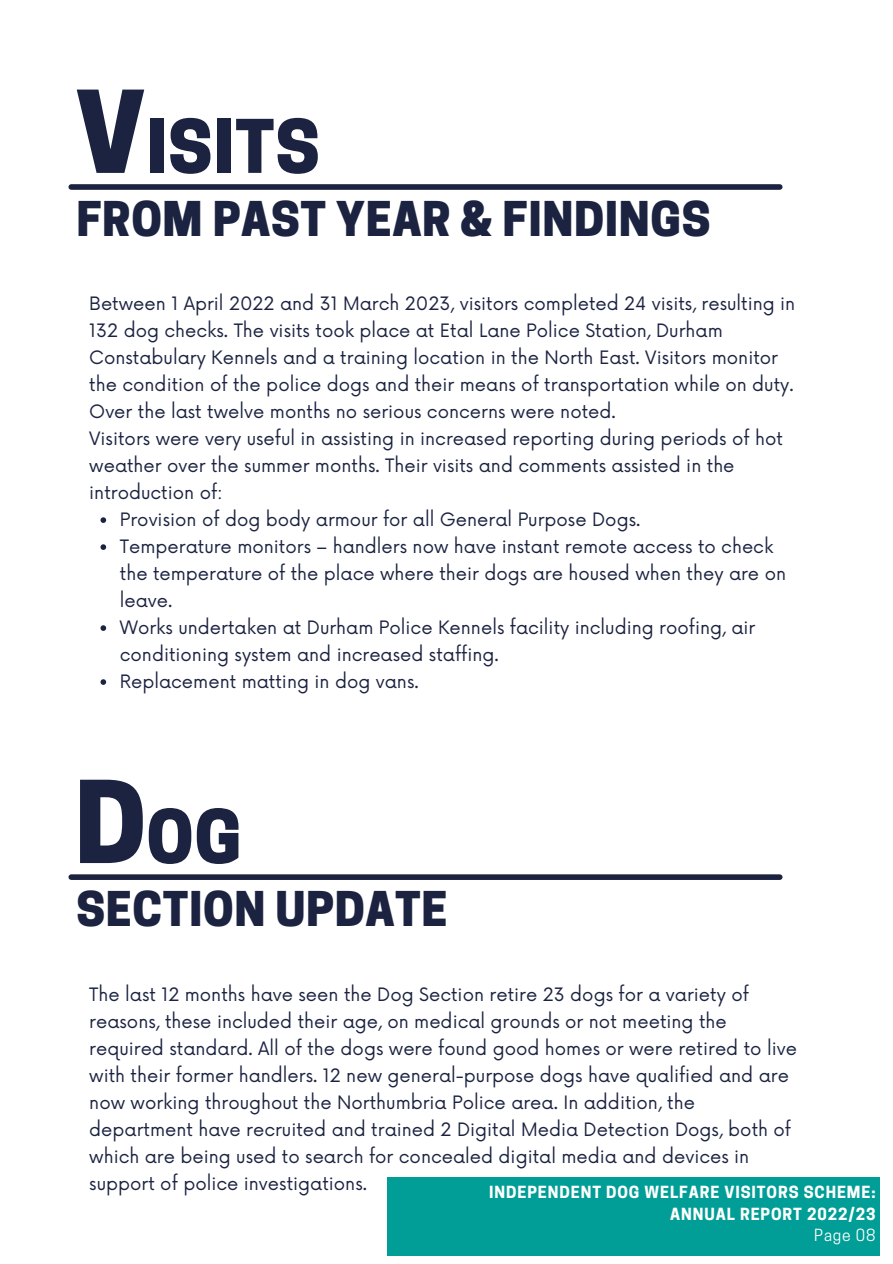
<style>
.page{position:relative;width:893px;height:1264px;background:#fff}
.page>*{position:absolute;margin:0;border:0;box-sizing:border-box;transform-origin:0 0}
.t1{font:800 106.8px "Cooper Hewitt";color:#1b2341}
.t2{font:800 69.3px "Cooper Hewitt";letter-spacing:.015em;color:#1b2341}
.t3{font:800 45px "Cooper Hewitt";letter-spacing:.015em;color:#1b2341}
.t4{font:18px/27px "Now";color:#1b2341}
.t5{font:700 15.75px "Cooper Hewitt";letter-spacing:.06em;color:#fff}
.t6{font:15.75px "Cooper Hewitt";letter-spacing:.06em;color:#fff}
</style>
<div class="page">
<div style="left:71px;top:184px;width:708px;height:6px;background:#1b2341"></div>
<svg style="left:100px;top:517px;width:6px;height:6px"></svg>
<svg style="left:100px;top:544px;width:6px;height:6px"></svg>
<svg style="left:100px;top:625px;width:6px;height:6px"></svg>
<svg style="left:100px;top:679px;width:6px;height:6px"></svg>
<div style="left:387px;top:1176px;width:493px;height:79px;background:#009e96"></div>
<div style="left:71px;top:874px;width:708px;height:6px;background:#1b2341"></div>
<p class="t1" style="left:76px;top:93px;width:71px">V</p>
<p class="t2" style="left:146px;top:121px;width:175px">ISITS</p>
<p class="t3" style="left:76px;top:202px;width:635px">FROM PAST YEAR &amp; FINDINGS</p>
<p class="t4" style="left:89px;top:291px;width:707px">Between 1 April 2022 and 31 March 2023, visitors completed 24 visits, resulting in 132 dog checks. The visits took place at Etal Lane Police Station, Durham Constabulary Kennels and a training location in the North East. Visitors monitor the condition of the police dogs and their means of transportation while on duty.<br>Over the last twelve months no serious concerns were noted.</p>
<p class="t4" style="left:89px;top:426px;width:695px">Visitors were very useful in assisting in increased reporting during periods of hot weather over the summer months. Their visits and comments assisted in the introduction of:</p>
<p class="t4" style="left:120px;top:507px;width:522px">Provision of dog body armour for all General Purpose Dogs.</p>
<p class="t4" style="left:120px;top:534px;width:667px">Temperature monitors – handlers now have instant remote access to check the temperature of the place where their dogs are housed when they are on leave.</p>
<p class="t4" style="left:120px;top:615px;width:637px">Works undertaken at Durham Police Kennels facility including roofing, air conditioning system and increased staffing.</p>
<p class="t4" style="left:120px;top:669px;width:300px">Replacement matting in dog vans.</p>
<p class="t1" style="left:75px;top:783px;width:73px">D</p>
<p class="t2" style="left:146px;top:811px;width:97px">OG</p>
<p class="t3" style="left:76px;top:892px;width:372px">SECTION UPDATE</p>
<p class="t4" style="left:89px;top:981px;width:709px">The last 12 months have seen the Dog Section retire 23 dogs for a variety of reasons, these included their age, on medical grounds or not meeting the required standard. All of the dogs were found good homes or were retired to live with their former handlers. 12 new general-purpose dogs have qualified and are now working throughout the Northumbria Police area. In addition, the department have recruited and trained 2 Digital Media Detection Dogs, both of which are being used to search for concealed digital media and devices in support of police investigations.</p>
<p class="t5" style="left:489px;top:1186px;width:388px">INDEPENDENT DOG WELFARE VISITORS SCHEME:</p>
<p class="t5" style="left:670px;top:1207px;width:207px">ANNUAL REPORT 2022/23</p>
<p class="t6" style="left:814px;top:1229px;width:63px">Page 08</p>
</div>
